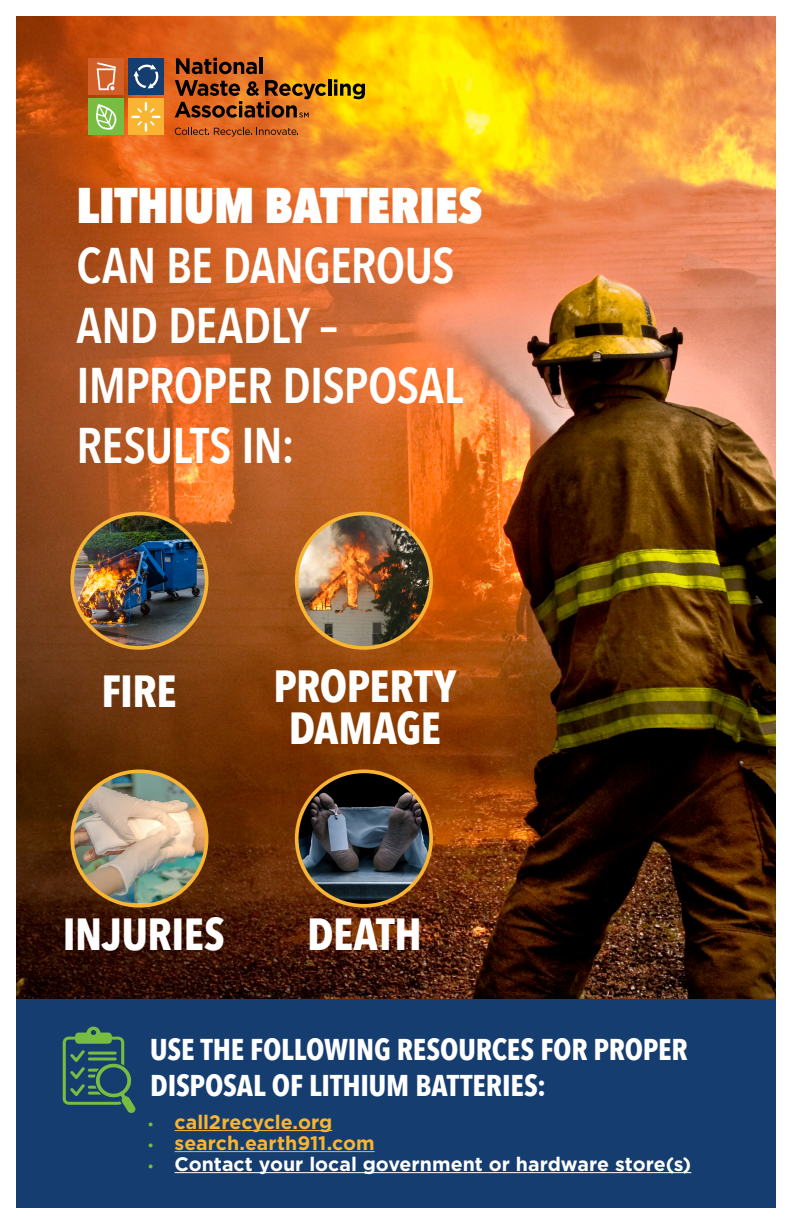
<style>
.page{position:relative;width:792px;height:1224px;background:#fff}
.page>*{position:absolute;margin:0;border:0;box-sizing:border-box;transform-origin:0 0}
.t1{font:600 50px/60px "Avenir Next Condensed";letter-spacing:-.015em;color:#fff}
.t2{font:700 44.9px/41.5px "Avenir Next Condensed";letter-spacing:-.01em;color:#fff;text-align:center}
.t3{font:700 30px/36px "Avenir Next Condensed";letter-spacing:-.005em;color:#fff}
.t4{font:700 19.5px "Gotham";color:#fff}
.t5{font:700 19.5px "Gotham";color:#f8b432}
.s1{font-weight:800}
.s2{font-size:13px;color:#77bd42}
</style>
<div class="page">
<img style="left:17px;top:17px;width:758px;height:982px">
<svg style="left:175px;top:127px;width:123px;height:10px"></svg>
<svg style="left:176px;top:58px;width:81px;height:16px"></svg>
<hr style="left:259px;top:58px;width:4px;height:16px;background:#000001">
<hr style="left:328px;top:79px;width:3px;height:17px;background:#000001">
<svg style="left:334px;top:79px;width:31px;height:20px"></svg>
<div style="left:88px;top:58px;width:36px;height:37px;background:#d25f27"></div>
<svg style="left:97px;top:62px;width:19px;height:28px"></svg>
<div style="left:128px;top:99px;width:36px;height:36px;background:#f8b432"></div>
<svg style="left:131px;top:102px;width:30px;height:30px"></svg>
<div style="left:88px;top:99px;width:36px;height:36px;background:#77bd42"></div>
<svg style="left:96px;top:104px;width:21px;height:26px"></svg>
<svg style="left:175px;top:80px;width:151px;height:38px;background:#9b5217"></svg>
<div style="left:128px;top:58px;width:36px;height:37px;background:#163d6f"></div>
<svg style="left:134px;top:64px;width:25px;height:24px"></svg>
<div style="left:0;top:999px;width:792px;height:225px;background:#163d6f"></div>
<svg style="left:63px;top:1027px;width:73px;height:86px"></svg>
<div style="left:0;top:0;width:792px;height:1224px;border:16px solid #fff"></div>
<hr style="left:175px;top:1130px;width:157px;height:1px;background:#f8b432">
<hr style="left:175px;top:1151px;width:200px;height:1px;background:#f8b432">
<hr style="left:175px;top:1172px;width:516px;height:1px;background:#fff">
<img style="left:72px;top:513px;width:135px;height:135px;border-radius:67px">
<div style="left:70px;top:512px;width:138px;height:138px;border:4px solid #f8b432;border-radius:50%"></div>
<img style="left:72px;top:771px;width:135px;height:133px">
<div style="left:70px;top:769px;width:138px;height:139px;border:4px solid #f8b432;border-radius:50%"></div>
<img style="left:297px;top:513px;width:134px;height:135px;border-radius:67px">
<div style="left:295px;top:512px;width:138px;height:138px;border:4px solid #f8b432;border-radius:50%"></div>
<img style="left:297px;top:771px;width:134px;height:135px;border-radius:67px">
<div style="left:295px;top:769px;width:138px;height:139px;border:4px solid #f8b432;border-radius:50%"></div>
<p class="t1" style="left:77px;top:174px;width:407px"><span class="s1">LITHIUM BATTERIES<br></span>CAN BE DANGEROUS<br>AND DEADLY –<br>IMPROPER DISPOSAL<br>RESULTS IN:</p>
<p class="t2" style="left:101px;top:670px;width:77px">FIRE</p>
<p class="t2" style="left:274px;top:666px;width:184px">PROPERTY<br>DAMAGE</p>
<p class="t2" style="left:63px;top:914px;width:164px">INJURIES</p>
<p class="t2" style="left:307px;top:914px;width:116px">DEATH</p>
<p class="t3" style="left:150px;top:1031px;width:539px">USE THE FOLLOWING RESOURCES FOR PROPER<br>DISPOSAL OF LITHIUM BATTERIES:</p>
<p class="t5" style="left:148px;top:1109px;width:186px"><span class="s2">•</span> call2recycle.org</p>
<p class="t5" style="left:148px;top:1130px;width:229px"><span class="s2">•</span> search.earth911.com</p>
<p class="t4" style="left:148px;top:1151px;width:545px"><span class="s2">•</span> Contact your local government or hardware store(s)</p>
</div>
